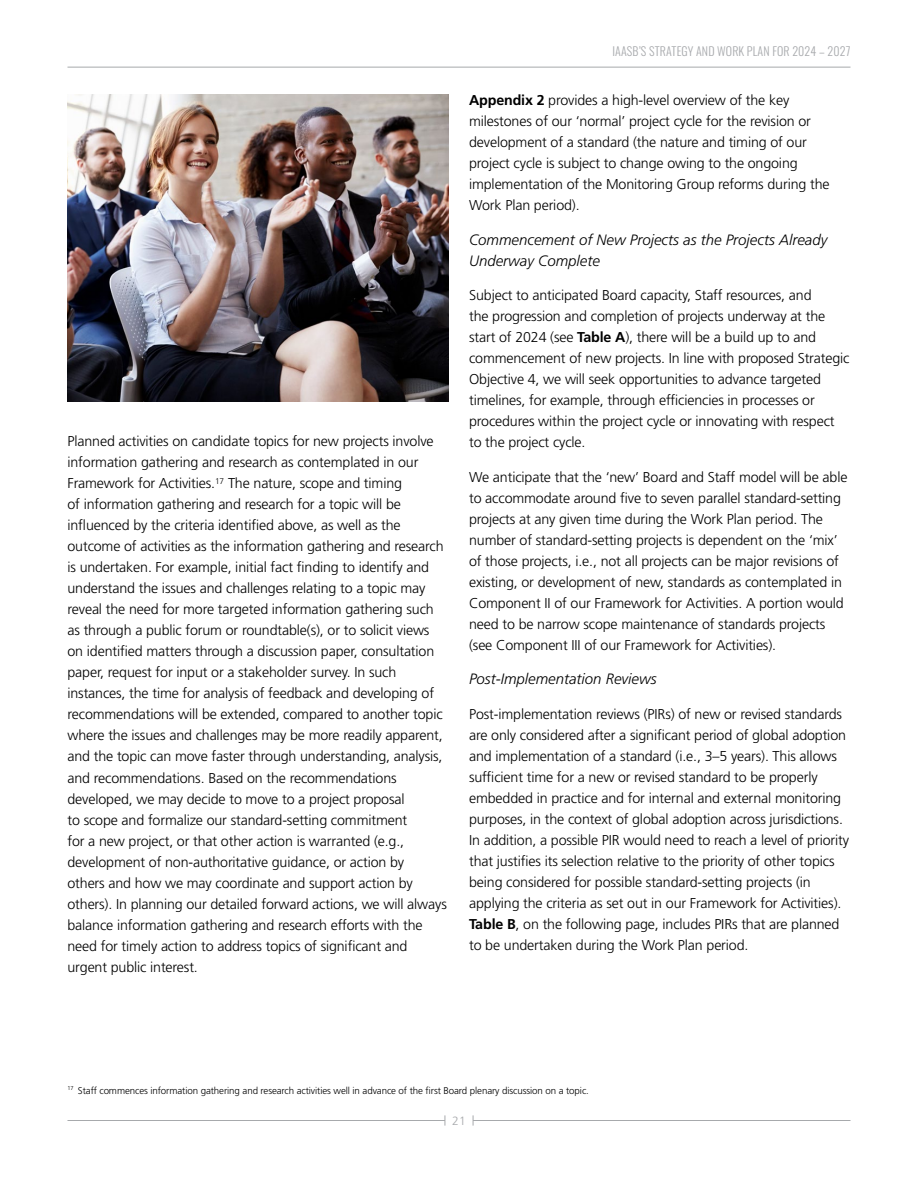
<style>
.page{position:relative;width:918px;height:1188px;background:#fff}
.page>*{position:absolute;margin:0;border:0;box-sizing:border-box;transform-origin:0 0}
.t1{font:italic 300 15px/21px "Frutiger LT Std";color:#000}
.t2{font:300 14.25px/21px "Frutiger LT Std";letter-spacing:-.01em;color:#000}
.t3{font:300 12px "Oswald";letter-spacing:.01em;color:#a7a9ac}
.t4{font:300 12px "Frutiger LT Std";color:#a7a9ac}
.t5{font:300 9.75px "Frutiger LT Std";letter-spacing:-.01em;color:#000}
.s1{font-weight:700}
</style>
<div class="page">
<hr style="left:68px;top:1120px;width:782px;height:1px;background:#a7a9ac">
<hr style="left:68px;top:67px;width:782px;height:1px;background:#a7a9ac">
<div style="left:445px;top:1115px;width:28px;height:11px;background:#fff"></div>
<img style="left:68px;top:94px;width:381px;height:308px">
<p class="t2" style="left:68px;top:431px;width:381px">Planned activities on candidate topics for new projects involve information gathering and research as contemplated in our Framework for Activities.<sup>17</sup> The nature, scope and timing<br>of information gathering and research for a topic will be influenced by the criteria identified above, as well as the outcome of activities as the information gathering and research is undertaken. For example, initial fact finding to identify and understand the issues and challenges relating to a topic may reveal the need for more targeted information gathering such as through a public forum or roundtable(s), or to solicit views on identified matters through a discussion paper, consultation paper, request for input or a stakeholder survey. In such instances, the time for analysis of feedback and developing of recommendations will be extended, compared to another topic where the issues and challenges may be more readily apparent, and the topic can move faster through understanding, analysis, and recommendations. Based on the recommendations developed, we may decide to move to a project proposal<br>to scope and formalize our standard-setting commitment<br>for a new project, or that other action is warranted (e.g., development of non-authoritative guidance, or action by<br>others and how we may coordinate and support action by others). In planning our detailed forward actions, we will always balance information gathering and research efforts with the need for timely action to address topics of significant and urgent public interest.</p>
<p class="t3" style="left:613px;top:40px;width:239px">IAASB’S STRATEGY AND WORK PLAN FOR 2024 – 2027</p>
<p class="t2" style="left:469px;top:90px;width:362px"><span class="s1">Appendix 2</span> provides a high-level overview of the key milestones of our ‘normal’ project cycle for the revision or development of a standard (the nature and timing of our project cycle is subject to change owing to the ongoing implementation of the Monitoring Group reforms during the Work Plan period).</p>
<p class="t1" style="left:469px;top:229px;width:360px">Commencement of New Projects as the Projects Already<br>Underway Complete</p>
<p class="t2" style="left:469px;top:285px;width:382px">Subject to anticipated Board capacity, Staff resources, and<br>the progression and completion of projects underway at the start of 2024 (see <span class="s1">Table A</span>), there will be a build up to and commencement of new projects. In line with proposed Strategic Objective 4, we will seek opportunities to advance targeted timelines, for example, through efficiencies in processes or procedures within the project cycle or innovating with respect to the project cycle.</p>
<p class="t2" style="left:469px;top:467px;width:380px">We anticipate that the ‘new’ Board and Staff model will be able to accommodate around five to seven parallel standard-setting projects at any given time during the Work Plan period. The number of standard-setting projects is dependent on the ‘mix’ of those projects, i.e., not all projects can be major revisions of existing, or development of new, standards as contemplated in Component II of our Framework for Activities. A portion would need to be narrow scope maintenance of standards projects (see Component III of our Framework for Activities).</p>
<p class="t1" style="left:469px;top:669px;width:189px">Post-Implementation Reviews</p>
<p class="t2" style="left:469px;top:703px;width:381px">Post-implementation reviews (PIRs) of new or revised standards are only considered after a significant period of global adoption and implementation of a standard (i.e., 3–5 years). This allows sufficient time for a new or revised standard to be properly embedded in practice and for internal and external monitoring purposes, in the context of global adoption across jurisdictions.<br>In addition, a possible PIR would need to reach a level of priority that justifies its selection relative to the priority of other topics being considered for possible standard-setting projects (in applying the criteria as set out in our Framework for Activities).<br><span class="s1">Table B</span>, on the following page, includes PIRs that are planned to be undertaken during the Work Plan period.</p>
<p class="t5" style="left:68px;top:1085px;width:523px"><sup>17</sup> Staff commences information gathering and research activities well in advance of the first Board plenary discussion on a topic.</p>
<p class="t4" style="left:452px;top:1114px;width:15px">21</p>
</div>
